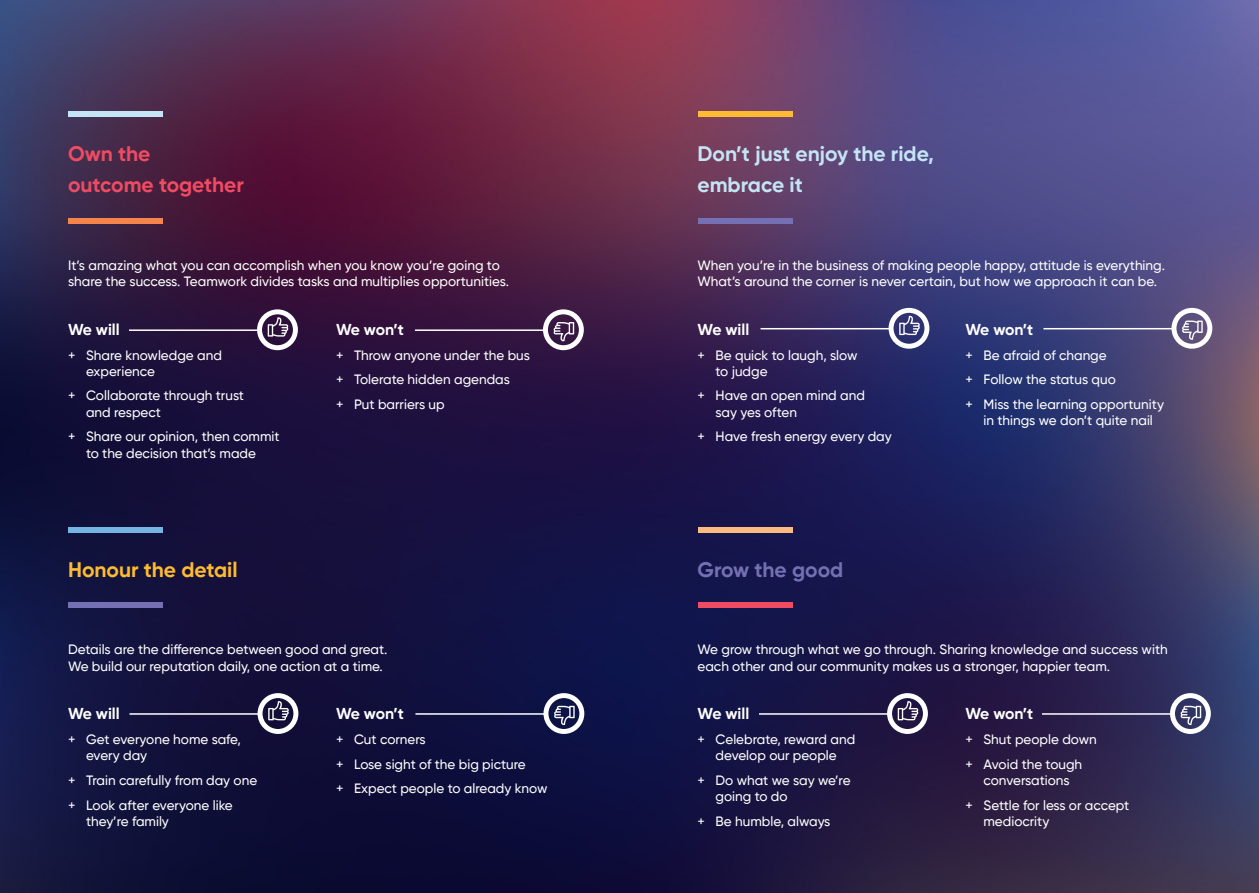
<style>
.page{position:relative;width:1259px;height:893px;background:#fff}
.page>*{position:absolute;margin:0;border:0;box-sizing:border-box;transform-origin:0 0}
.t1{font:700 21px/31.5px "Gilroy";color:#c4e5f5}
.t2{font:700 21px/31.5px "Gilroy";color:#ef4b63}
.t3{font:700 21px "Gilroy";color:#fdbb31}
.t4{font:700 21px "Gilroy";color:#756fb3}
.t5{font:700 15.75px "Gilroy";color:#fff}
.t6{font:500 13.5px/16.2px "Gilroy";color:#fff}
</style>
<div class="page">
<img style="left:0;top:0;width:1259px;height:893px">
<div style="left:697px;top:111px;width:95px;height:6px;background:#fdbb31"></div>
<div style="left:697px;top:218px;width:95px;height:6px;background:#756fb3"></div>
<div style="left:68px;top:111px;width:95px;height:6px;background:#c4e5f5"></div>
<div style="left:68px;top:218px;width:95px;height:6px;background:#f5834c"></div>
<div style="left:68px;top:527px;width:95px;height:6px;background:#74b5e4"></div>
<div style="left:68px;top:602px;width:95px;height:6px;background:#756fb3"></div>
<div style="left:697px;top:527px;width:95px;height:6px;background:#fbbb80"></div>
<div style="left:697px;top:602px;width:95px;height:6px;background:#ef4b63"></div>
<div style="left:257px;top:309px;width:41px;height:41px;border:5px solid #fff;border-radius:50%"></div>
<hr style="left:129px;top:329px;width:130px;height:2px;background:#fff">
<svg style="left:268px;top:317px;width:20px;height:20px"></svg>
<div style="left:543px;top:309px;width:41px;height:41px;border:5px solid #fff;border-radius:50%"></div>
<hr style="left:415px;top:329px;width:130px;height:2px;background:#fff">
<svg style="left:553px;top:322px;width:21px;height:19px"></svg>
<div style="left:257px;top:693px;width:41px;height:41px;border:5px solid #fff;border-radius:50%"></div>
<hr style="left:129px;top:713px;width:131px;height:2px;background:#fff">
<svg style="left:268px;top:701px;width:21px;height:19px"></svg>
<div style="left:543px;top:693px;width:41px;height:41px;border:5px solid #fff;border-radius:50%"></div>
<hr style="left:415px;top:713px;width:131px;height:2px;background:#fff">
<svg style="left:554px;top:706px;width:21px;height:19px"></svg>
<div style="left:888px;top:308px;width:41px;height:41px;border:5px solid #fff;border-radius:50%"></div>
<hr style="left:760px;top:328px;width:131px;height:1px;background:#fff">
<svg style="left:899px;top:316px;width:20px;height:19px"></svg>
<div style="left:1171px;top:308px;width:41px;height:41px;border:5px solid #fff;border-radius:50%"></div>
<hr style="left:1043px;top:328px;width:131px;height:1px;background:#fff">
<svg style="left:1182px;top:321px;width:20px;height:19px"></svg>
<div style="left:887px;top:693px;width:41px;height:41px;border:5px solid #fff;border-radius:50%"></div>
<hr style="left:759px;top:713px;width:130px;height:2px;background:#fff">
<svg style="left:897px;top:701px;width:21px;height:19px"></svg>
<div style="left:1170px;top:693px;width:40px;height:41px;border:5px solid #fff;border-radius:50%"></div>
<hr style="left:1042px;top:713px;width:130px;height:2px;background:#fff">
<svg style="left:1180px;top:706px;width:21px;height:19px"></svg>
<p class="t2" style="left:68px;top:138px;width:177px">Own the<br>outcome together</p>
<p class="t6" style="left:68px;top:257px;width:442px">It’s amazing what you can accomplish when you know you’re going to share the success. Teamwork divides tasks and multiplies opportunities.</p>
<p class="t5" style="left:68px;top:319px;width:53px">We will</p>
<p class="t6" style="left:86px;top:347px;width:137px;text-indent:-18px">+ Share knowledge and experience</p>
<p class="t6" style="left:86px;top:387px;width:159px;text-indent:-18px">+ Collaborate through trust and respect</p>
<p class="t6" style="left:68px;top:428px;width:213px;text-align:center">+ Share our opinion, then commit to the decision that’s made</p>
<p class="t5" style="left:336px;top:319px;width:69px">We won’t</p>
<p class="t6" style="left:336px;top:347px;width:195px">+ Throw anyone under the bus</p>
<p class="t6" style="left:336px;top:371px;width:175px">+ Tolerate hidden agendas</p>
<p class="t6" style="left:336px;top:396px;width:110px">+ Put barriers up</p>
<p class="t3" style="left:68px;top:556px;width:171px">Honour the detail</p>
<p class="t6" style="left:68px;top:641px;width:321px">Details are the difference between good and great.<br>We build our reputation daily, one action at a time.</p>
<p class="t5" style="left:68px;top:704px;width:53px">We will</p>
<p class="t6" style="left:86px;top:731px;width:156px;text-indent:-18px">+ Get everyone home safe, every day</p>
<p class="t6" style="left:68px;top:772px;width:191px">+ Train carefully from day one</p>
<p class="t6" style="left:86px;top:797px;width:148px;text-indent:-18px">+ Look after everyone like they’re family</p>
<p class="t5" style="left:336px;top:704px;width:69px">We won’t</p>
<p class="t6" style="left:336px;top:731px;width:91px">+ Cut corners</p>
<p class="t6" style="left:336px;top:756px;width:191px">+ Lose sight of the big picture</p>
<p class="t6" style="left:336px;top:780px;width:213px">+ Expect people to already know</p>
<p class="t1" style="left:697px;top:138px;width:238px">Don’t just enjoy the ride, embrace it</p>
<p class="t6" style="left:697px;top:257px;width:469px">When you’re in the business of making people happy, attitude is everything.<br>What’s around the corner is never certain, but how we approach it can be.</p>
<p class="t5" style="left:697px;top:319px;width:53px">We will</p>
<p class="t6" style="left:715px;top:347px;width:143px;text-indent:-18px">+ Be quick to laugh, slow to judge</p>
<p class="t6" style="left:715px;top:387px;width:151px;text-indent:-18px">+ Have an open mind and say yes often</p>
<p class="t6" style="left:697px;top:428px;width:196px">+ Have fresh energy every day</p>
<p class="t5" style="left:965px;top:319px;width:69px">We won’t</p>
<p class="t6" style="left:965px;top:347px;width:143px">+ Be afraid of change</p>
<p class="t6" style="left:965px;top:371px;width:152px">+ Follow the status quo</p>
<p class="t6" style="left:965px;top:396px;width:200px;text-align:center">+ Miss the learning opportunity in things we don’t quite nail</p>
<p class="t4" style="left:697px;top:556px;width:147px">Grow the good</p>
<p class="t6" style="left:697px;top:641px;width:471px">We grow through what we go through. Sharing knowledge and success with each other and our community makes us a stronger, happier team.</p>
<p class="t5" style="left:697px;top:704px;width:53px">We will</p>
<p class="t6" style="left:697px;top:731px;width:159px;text-align:center">+ Celebrate, reward and develop our people</p>
<p class="t6" style="left:715px;top:772px;width:136px;text-indent:-18px">+ Do what we say we’re going to do</p>
<p class="t6" style="left:697px;top:813px;width:134px">+ Be humble, always</p>
<p class="t5" style="left:965px;top:704px;width:69px">We won’t</p>
<p class="t6" style="left:965px;top:731px;width:133px">+ Shut people down</p>
<p class="t6" style="left:965px;top:756px;width:118px;text-align:center">+ Avoid the tough conversations</p>
<p class="t6" style="left:983px;top:797px;width:147px;text-indent:-18px">+ Settle for less or accept mediocrity</p>
</div>
